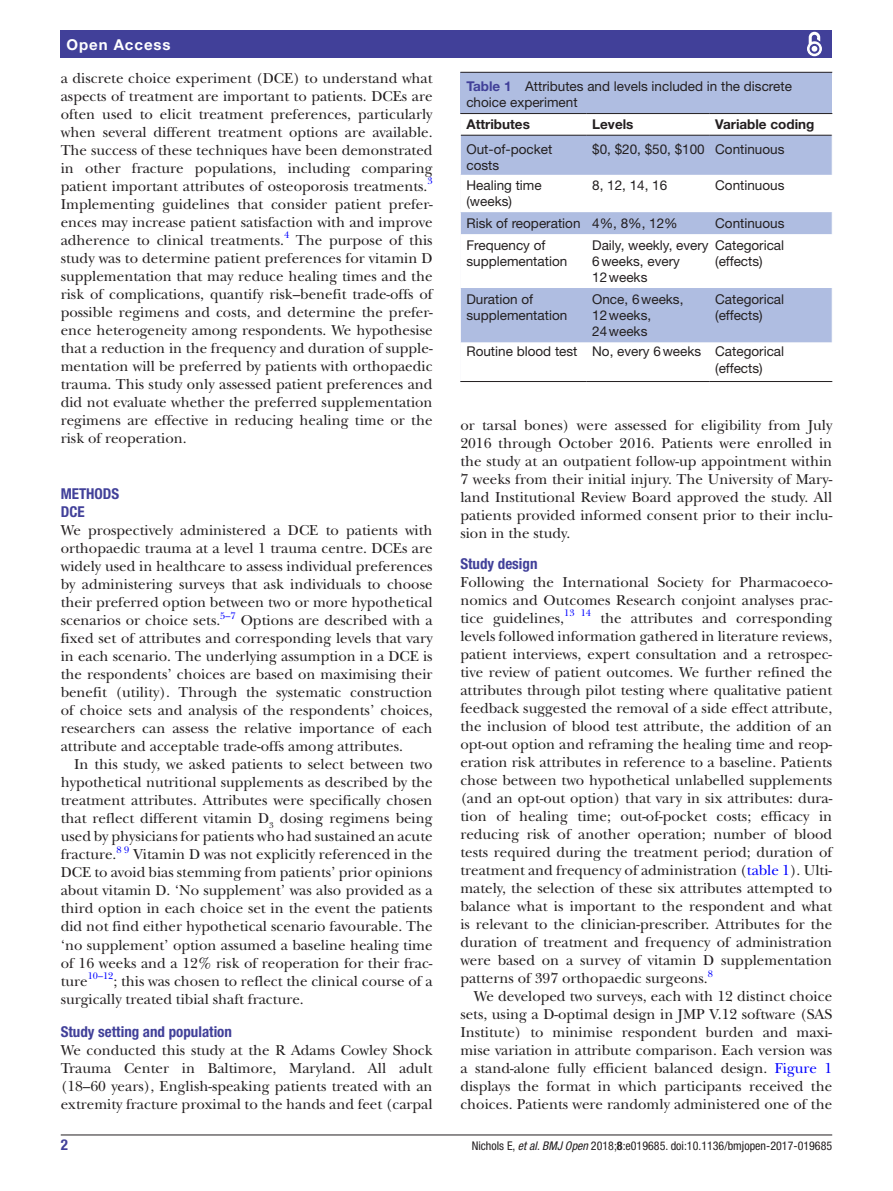
<style>
.page{position:relative;width:893px;height:1191px;background:#fff}
.page>*{position:absolute;margin:0;border:0;box-sizing:border-box;transform-origin:0 0}
.t1{font:15px/18px "New Baskerville";color:#231f20;text-align:justify}
.t2{font:700 condensed 15px/18px "Helvetica Neue LT Std";color:#414099}
.t3{font:700 15px "Helvetica Neue LT Std";letter-spacing:.065em;color:#fff}
.t4{font:13.5px/16.2px "Helvetica Neue LT Std";color:#231f20}
.t5{font:700 13.5px "Helvetica Neue LT Std";color:#231f20}
.t6{font:condensed 12px "Helvetica Neue LT Std";color:#231f20}
.t7{font:9.9px "New Baskerville";color:#00f}
.s1{font-weight:700;color:#414099}
.s2{color:#00f}
.s3{font-style:italic}
.s4{font-weight:700}
</style>
<div class="page">
<hr style="left:61px;top:1134px;width:771px;height:1px;background:#231f20">
<div style="left:61px;top:31px;width:771px;height:27px;background:#414099"></div>
<svg style="left:807px;top:31px;width:15px;height:26px"></svg>
<div style="left:460px;top:73px;width:372px;height:309px;background:#afbde1"></div>
<hr style="left:460px;top:72px;width:372px;height:1px;background:#231f20">
<div style="left:461px;top:114px;width:371px;height:267px;background:#fff"></div>
<svg style="left:461px;top:136px;width:371px;height:206px"></svg>
<hr style="left:460px;top:113px;width:126px;height:1px;background:#231f20">
<hr style="left:460px;top:135px;width:126px;height:1px;background:#231f20">
<hr style="left:586px;top:113px;width:123px;height:1px;background:#231f20">
<hr style="left:586px;top:135px;width:123px;height:1px;background:#231f20">
<hr style="left:709px;top:113px;width:123px;height:1px;background:#231f20">
<hr style="left:709px;top:135px;width:123px;height:1px;background:#231f20">
<hr style="left:460px;top:381px;width:126px;height:1px;background:#231f20">
<hr style="left:586px;top:381px;width:123px;height:1px;background:#231f20">
<hr style="left:709px;top:381px;width:123px;height:1px;background:#231f20">
<svg style="left:460px;top:114px;width:1px;height:21px"></svg>
<hr style="left:460px;top:135px;width:1px;height:39px;background:#fff">
<hr style="left:460px;top:174px;width:1px;height:38px;background:#fff">
<svg style="left:460px;top:212px;width:1px;height:22px"></svg>
<hr style="left:460px;top:234px;width:1px;height:54px;background:#fff">
<hr style="left:460px;top:288px;width:1px;height:54px;background:#fff">
<hr style="left:460px;top:342px;width:1px;height:39px;background:#fff">
<p class="t3" style="left:66px;top:35px;width:106px">Open Access</p>
<p class="t1" style="left:61px;top:69px;width:373px">a discrete choice experiment (DCE) to understand what aspects of treatment are important to patients. DCEs are often used to elicit treatment preferences, particularly when several different treatment options are available.<br>The success of these techniques have been demonstrated in other fracture populations, including comparing patient important attributes of osteoporosis treatments.</p>
<p class="t7" style="left:427px;top:175px;width:7px">3</p>
<p class="t1" style="left:61px;top:195px;width:373px">Implementing guidelines that consider patient prefer&shy;ences may increase patient satisfaction with and improve adherence to clinical treatments.</p>
<p class="t7" style="left:284px;top:229px;width:7px">4</p>
<p class="t1" style="left:61px;top:231px;width:373px;text-indent:235px">The purpose of this study was to determine patient preferences for vitamin D supplementation that may reduce healing times and the risk of complications, quantify risk–benefit trade-offs of possible regimens and costs, and determine the prefer&shy;ence heterogeneity among respondents. We hypothesise that a reduction in the frequency and duration of supple&shy;mentation will be preferred by patients with orthopaedic trauma. This study only assessed patient preferences and did not evaluate whether the preferred supplementation regimens are effective in reducing healing time or the risk of reoperation.</p>
<p class="t2" style="left:61px;top:485px;width:60px">Methods<br>DCE</p>
<p class="t1" style="left:61px;top:521px;width:373px">We prospectively administered a DCE to patients with orthopaedic trauma at a level 1 trauma centre. DCEs are widely used in healthcare to assess individual preferences by administering surveys that ask individuals to choose their preferred option between two or more hypothetical scenarios or choice sets.<sup>5–7</sup> Options are described with a fixed set of attributes and corresponding levels that vary in each scenario. The underlying assumption in a DCE is the respondents’ choices are based on maximising their benefit (utility). Through the systematic construction of choice sets and analysis of the respondents’ choices, researchers can assess the relative importance of each attribute and acceptable trade-offs among attributes.</p>
<p class="t1" style="left:61px;top:755px;width:373px;text-indent:14px">In this study, we asked patients to select between two hypothetical nutritional supplements as described by the treatment attributes. Attributes were specifically chosen that reflect different vitamin D<sub>3</sub> dosing regimens being used by physicians for patients who had sustained an acute fracture.</p>
<p class="t7" style="left:117px;top:843px;width:14px">8 9</p>
<p class="t1" style="left:61px;top:845px;width:373px;text-indent:73px">Vitamin D was not explicitly referenced in the DCE to avoid bias stemming from patients’ prior opinions about vitamin D. ‘No supplement’ was also provided as a third option in each choice set in the event the patients did not find either hypothetical scenario favourable. The ‘no supplement’ option assumed a baseline healing time of 16 weeks and a 12% risk of reoperation for their frac&shy;ture</p>
<p class="t7" style="left:88px;top:969px;width:27px">10–12</p>
<p class="t1" style="left:61px;top:971px;width:373px;text-indent:53px">; this was chosen to reflect the clinical course of a surgically treated tibial shaft fracture.</p>
<p class="t2" style="left:61px;top:1022px;width:173px">Study setting and population</p>
<p class="t1" style="left:61px;top:1041px;width:373px">We conducted this study at the R Adams Cowley Shock Trauma Center in Baltimore, Maryland. All adult (18–60 years), English-speaking patients treated with an extremity fracture proximal to the hands and feet (carpal</p>
<p class="t4" style="left:466px;top:77px;width:327px"><span class="s1">Table 1</span> Attributes and levels included in the discrete choice experiment</p>
<p class="t5" style="left:466px;top:116px;width:65px">Attributes</p>
<p class="t5" style="left:592px;top:116px;width:43px">Levels</p>
<p class="t5" style="left:715px;top:116px;width:101px">Variable coding</p>
<p class="t4" style="left:466px;top:141px;width:87px">Out-of-pocket costs</p>
<p class="t4" style="left:592px;top:141px;width:194px">$0, $20, $50, $100 Continuous</p>
<p class="t4" style="left:466px;top:177px;width:77px">Healing time (weeks)</p>
<p class="t4" style="left:592px;top:177px;width:77px">8, 12, 14, 16</p>
<p class="t4" style="left:715px;top:177px;width:71px">Continuous</p>
<p class="t4" style="left:466px;top:215px;width:213px">Risk of reoperation 4%, 8%, 12%</p>
<p class="t4" style="left:715px;top:215px;width:71px">Continuous</p>
<p class="t4" style="left:466px;top:237px;width:102px">Frequency of supplementation</p>
<p class="t4" style="left:592px;top:237px;width:118px">Daily, weekly, every<br>6weeks, every<br>12weeks</p>
<p class="t4" style="left:715px;top:237px;width:70px">Categorical (effects)</p>
<p class="t4" style="left:466px;top:291px;width:102px">Duration of supplementation</p>
<p class="t4" style="left:592px;top:291px;width:93px">Once, 6weeks,<br>12weeks,<br>24weeks</p>
<p class="t4" style="left:715px;top:291px;width:70px">Categorical (effects)</p>
<p class="t4" style="left:715px;top:343px;width:70px;text-indent:-249px">Routine blood test No, every 6weeks Categorical (effects)</p>
<p class="t1" style="left:460px;top:416px;width:373px">or tarsal bones) were assessed for eligibility from July 2016 through October 2016. Patients were enrolled in the study at an outpatient follow-up appointment within 7 weeks from their initial injury. The University of Mary&shy;land Institutional Review Board approved the study. All patients provided informed consent prior to their inclu&shy;sion in the study.</p>
<p class="t2" style="left:460px;top:554px;width:79px">Study design</p>
<p class="t1" style="left:460px;top:573px;width:373px">Following the International Society for Pharmacoeco&shy;nomics and Outcomes Research conjoint analyses prac&shy;tice guidelines,</p>
<p class="t7" style="left:564px;top:607px;width:28px">13 14</p>
<p class="t1" style="left:460px;top:609px;width:373px;text-indent:140px">the attributes and corresponding levels followed information gathered in literature reviews, patient interviews, expert consultation and a retrospec&shy;tive review of patient outcomes. We further refined the attributes through pilot testing where qualitative patient feedback suggested the removal of a side effect attribute, the inclusion of blood test attribute, the addition of an opt-out option and reframing the healing time and reop&shy;eration risk attributes in reference to a baseline. Patients chose between two hypothetical unlabelled supplements (and an opt-out option) that vary in six attributes: dura&shy;tion of healing time; out-of-pocket costs; efficacy in reducing risk of another operation; number of blood tests required during the treatment period; duration of treatment and frequency of administration (<span class="s2">table 1</span>). Ulti&shy;mately, the selection of these six attributes attempted to balance what is important to the respondent and what is relevant to the clinician-prescriber. Attributes for the duration of treatment and frequency of administration were based on a survey of vitamin D supplementation patterns of 397 orthopaedic surgeons.</p>
<p class="t7" style="left:708px;top:967px;width:7px">8</p>
<p class="t1" style="left:460px;top:987px;width:373px;text-indent:14px">We developed two surveys, each with 12 distinct choice sets, using a D-optimal design in JMP V.12 software (SAS Institute) to minimise respondent burden and maxi&shy;mise variation in attribute comparison. Each version was a stand-alone fully efficient balanced design. <span class="s2">Figure 1 </span>displays the format in which participants received the choices. Patients were randomly administered one of the</p>
<p class="t2" style="left:61px;top:1135px;width:9px">2</p>
<p class="t6" style="left:472px;top:1138px;width:362px">Nichols E, <span class="s3">et al</span>. <span class="s3">BMJ Open</span> 2018;<span class="s4">8</span>:e019685. doi:10.1136/bmjopen-2017-019685</p>
</div>
